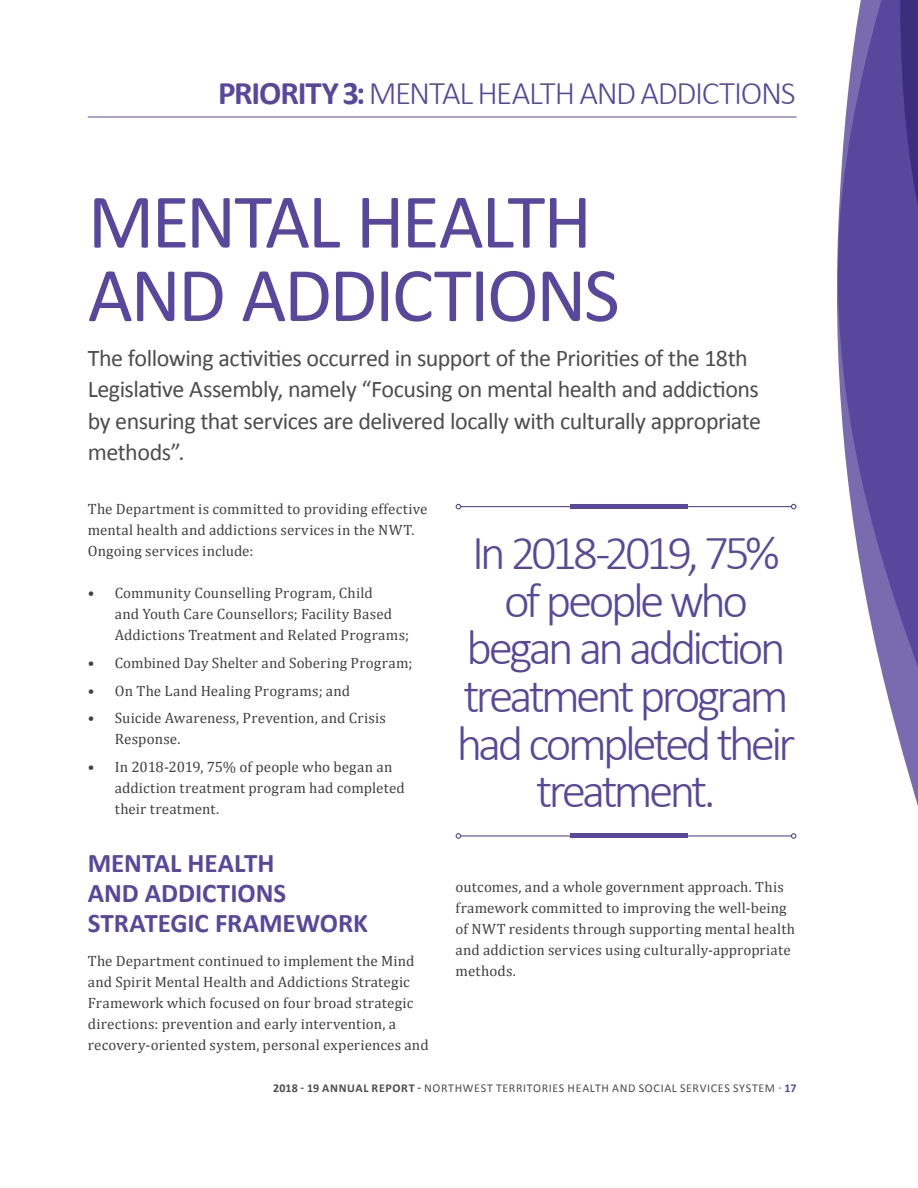
<style>
.page{position:relative;width:918px;height:1188px;background:#fff}
.page>*{position:absolute;margin:0;border:0;box-sizing:border-box;transform-origin:0 0}
.t1{font:78px/73.5px "Calibri";letter-spacing:-.03em;color:#57489d}
.t2{font:300 49.2px/47.7px "Calibri";letter-spacing:-.075em;color:#57489d;text-align:center}
.t3{font:300 33px "Calibri";letter-spacing:-.04em;color:#57489d}
.t4{font:700 27px/30px "Calibri";letter-spacing:-.005em;color:#57489d}
.t5{font:24px/31.5px "Calibri";letter-spacing:-.02em;color:#4d4d4f}
.t6{font:15px/21px "Cambria";letter-spacing:.01em;color:#414042}
.t7{font:12px "Calibri";letter-spacing:.055em;color:#4d4d4f}
.s1{font-weight:700}
.s2{color:#6b5da8}
.s3{font-weight:700;color:#57489d}
</style>
<div class="page">
<hr style="left:88px;top:117px;width:708px;height:1px;background:#57489d">
<hr style="left:461px;top:506px;width:330px;height:1px;background:#57489d">
<svg style="left:456px;top:504px;width:5px;height:5px"></svg>
<svg style="left:791px;top:504px;width:5px;height:5px"></svg>
<hr style="left:461px;top:835px;width:330px;height:2px;background:#57489d">
<svg style="left:456px;top:833px;width:5px;height:6px"></svg>
<svg style="left:791px;top:833px;width:5px;height:6px"></svg>
<hr style="left:570px;top:505px;width:117px;height:4px;background:#57489d">
<hr style="left:570px;top:834px;width:117px;height:4px;background:#57489d">
<svg style="left:890px;top:705px;width:28px;height:101px"></svg>
<svg style="left:837px;top:0;width:81px;height:705px;fill:#57489d"></svg>
<svg style="left:898px;top:0;width:20px;height:667px;background:#524497"></svg>
<h3 class="t3" style="left:218px;top:73px;width:579px"><span class="s1">PRIORITY 3:</span> MENTAL HEALTH AND ADDICTIONS</h3>
<h1 class="t1" style="left:88px;top:185px;width:534px">MENTAL HEALTH<br>AND ADDICTIONS</h1>
<p class="t5" style="left:88px;top:342px;width:675px">The following activities occurred in support of the Priorities of the 18th Legislative Assembly, namely “Focusing on mental health and addictions by ensuring that services are delivered locally with culturally appropriate methods”.</p>
<p class="t6" style="left:88px;top:498px;width:341px">The Department is committed to providing effective mental health and addictions services in the NWT.<br>Ongoing services include:</p>
<p class="t6" style="left:115px;top:582px;width:296px;text-indent:-27px">• Community Counselling Program, Child<br>and Youth Care Counsellors; Facility Based<br>Addictions Treatment and Related Programs;</p>
<p class="t6" style="left:88px;top:652px;width:326px">• Combined Day Shelter and Sobering Program;</p>
<p class="t6" style="left:88px;top:680px;width:264px">• On The Land Healing Programs; and</p>
<p class="t6" style="left:115px;top:708px;width:273px;text-indent:-27px">• Suicide Awareness, Prevention, and Crisis<br>Response.</p>
<p class="t6" style="left:115px;top:756px;width:292px;text-indent:-27px">• In 2018-2019, 75% of people who began an addiction treatment program had completed their treatment.</p>
<h3 class="t4" style="left:88px;top:848px;width:282px">MENTAL HEALTH<br>AND ADDICTIONS<br>STRATEGIC FRAMEWORK</h3>
<p class="t6" style="left:88px;top:951px;width:342px">The Department continued to implement the Mind and Spirit Mental Health and Addictions Strategic Framework which focused on four broad strategic directions: prevention and early intervention, a recovery-oriented system, personal experiences and</p>
<h2 class="t2" style="left:457px;top:526px;width:340px">In 2018-2019, 75% of people who began an addiction treatment program had completed their treatment.</h2>
<p class="t6" style="left:456px;top:876px;width:341px">outcomes, and a whole government approach. This framework committed to improving the well-being of NWT residents through supporting mental health and addiction services using culturally-appropriate methods.</p>
<p class="t7" style="left:273px;top:1080px;width:525px"><span class="s1">2018 - 19 ANNUAL REPORT -</span> NORTHWEST TERRITORIES HEALTH AND SOCIAL SERVICES SYSTEM <span class="s2">-</span> <span class="s3">17</span></p>
</div>
